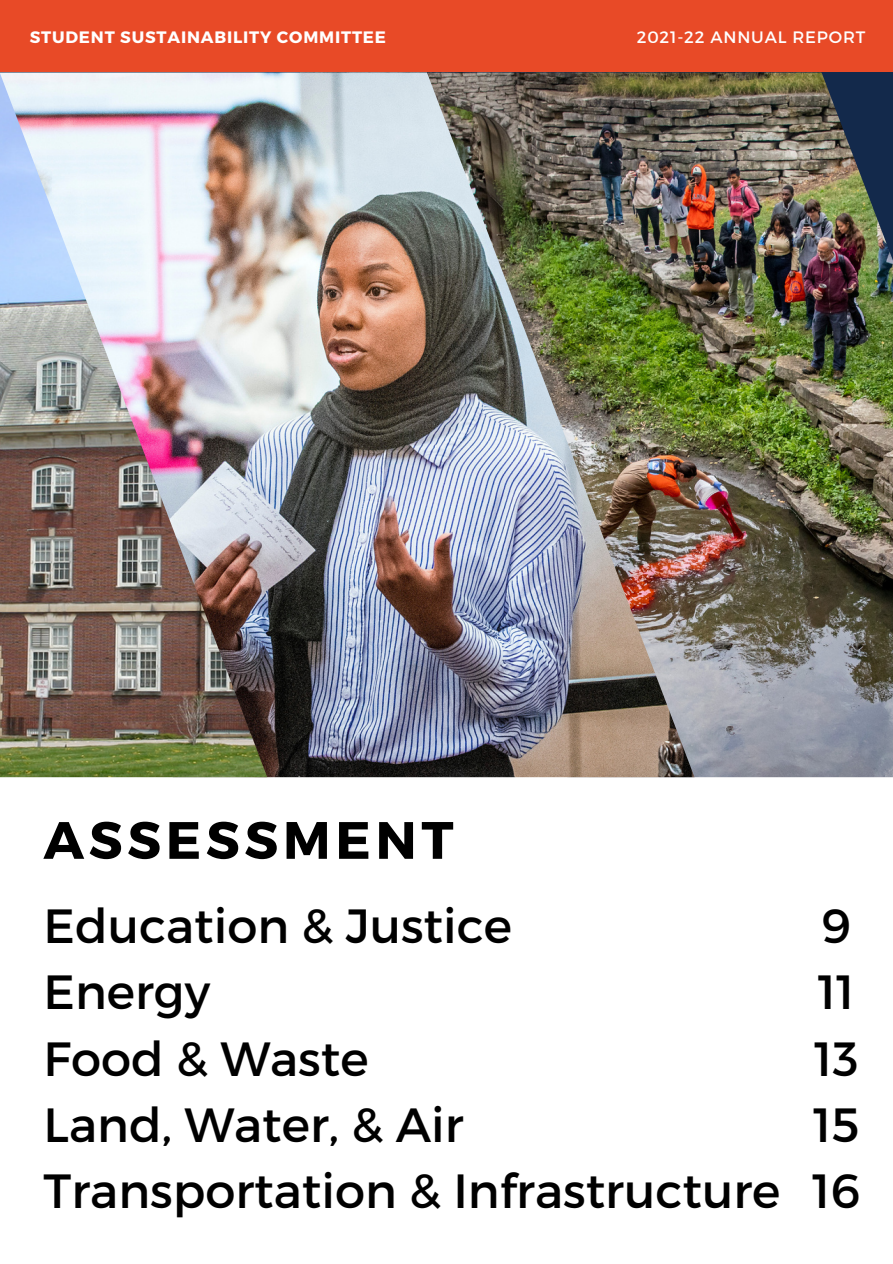
<style>
.page{position:relative;width:893px;height:1264px;background:#fff}
.page>*{position:absolute;margin:0;border:0;box-sizing:border-box;transform-origin:0 0}
.t1{font:700 52.5px "Montserrat";letter-spacing:.09em;color:#000}
.t2{font:48px "Montserrat";color:#000}
.t3{font:700 16.5px "Montserrat";letter-spacing:.05em;color:#fff}
.t4{font:16.5px "Montserrat";letter-spacing:.05em;color:#fff}
</style>
<div class="page">
<div style="left:0;top:0;width:892px;height:72px;background:#e84a27"></div>
<img style="left:694px;top:72px;width:198px;height:705px">
<img style="left:267px;top:72px;width:427px;height:705px">
<img style="left:0;top:72px;width:267px;height:705px">
<p class="t3" style="left:30px;top:27px;width:358px">STUDENT SUSTAINABILITY COMMITTEE</p>
<p class="t4" style="left:636px;top:27px;width:230px">2021-22 ANNUAL REPORT</p>
<p class="t1" style="left:44px;top:806px;width:411px">ASSESSMENT</p>
<p class="t2" style="left:44px;top:894px;width:470px">Education &amp; Justice</p>
<p class="t2" style="left:44px;top:960px;width:168px">Energy</p>
<p class="t2" style="left:44px;top:1027px;width:326px">Food &amp; Waste</p>
<p class="t2" style="left:44px;top:1093px;width:421px">Land, Water, &amp; Air</p>
<p class="t2" style="left:44px;top:1159px;width:738px">Transportation &amp; Infrastructure</p>
<p class="t2" style="left:821px;top:894px;width:31px">9</p>
<p class="t2" style="left:817px;top:960px;width:39px">11</p>
<p class="t2" style="left:814px;top:1027px;width:46px">13</p>
<p class="t2" style="left:813px;top:1093px;width:48px">15</p>
<p class="t2" style="left:812px;top:1159px;width:50px">16</p>
</div>
